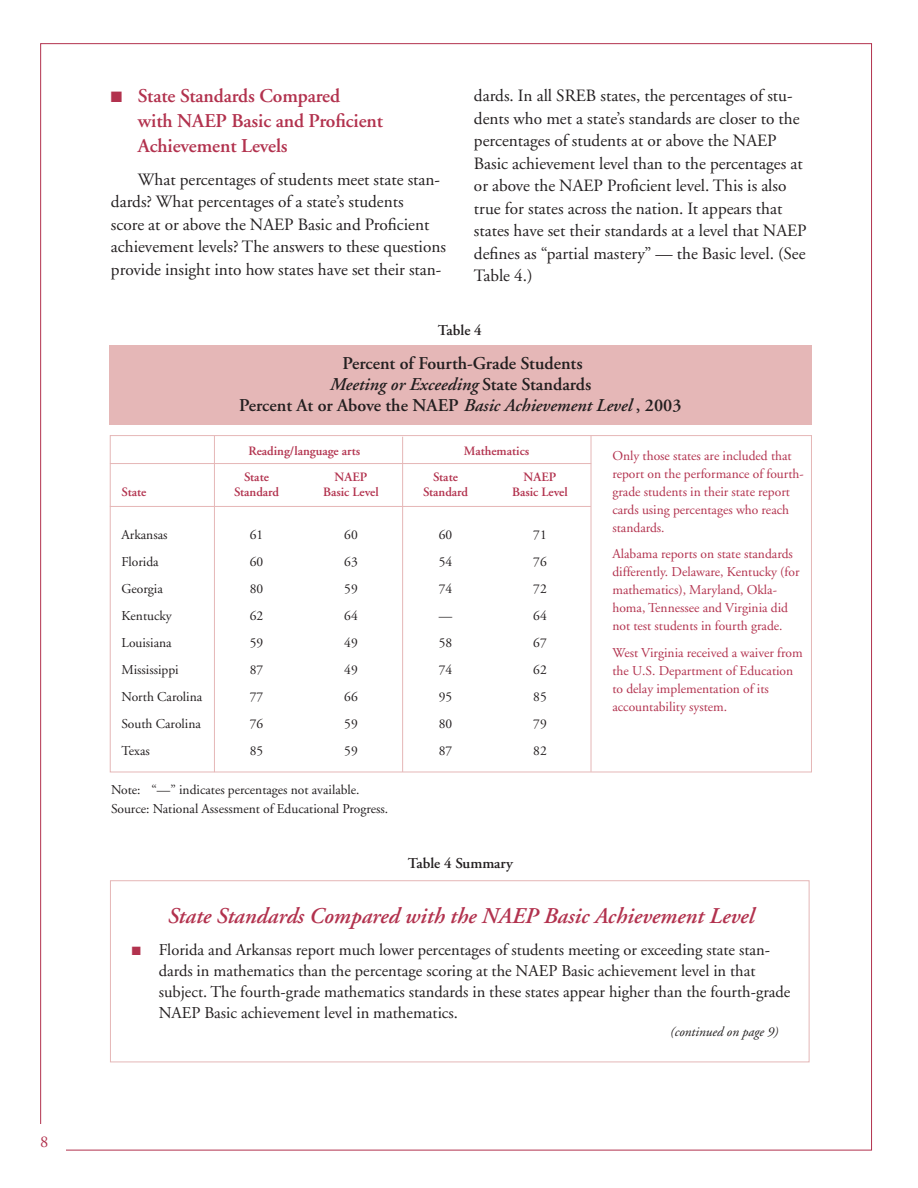
<style>
.page{position:relative;width:918px;height:1188px;background:#fff}
.page>*{position:absolute;margin:0;border:0;box-sizing:border-box;transform-origin:0 0}
.t1{font:italic 600 22.5px "Adobe Garamond";color:#b2324e}
.t2{font:600 19.5px/24.5px "Adobe Garamond";letter-spacing:-.005em;color:#b2324e}
.t3{font:600 18px/21px "Adobe Garamond";color:#231f20;text-align:center}
.t4{font:17.25px/22.5px "Adobe Garamond";color:#231f20}
.t5{font:16.5px/21px "Adobe Garamond";color:#231f20}
.t6{font:16.5px "Adobe Garamond";color:#b2324e}
.t7{font:600 15px "Adobe Garamond";color:#231f20}
.t8{font:13.5px/18px "Adobe Garamond";color:#b2324e}
.t9{font:13.5px/19.5px "Adobe Garamond";color:#231f20}
.t10{font:italic 13.5px "Adobe Garamond";color:#231f20}
.t11{font:600 12.75px "Adobe Garamond";color:#b2324e}
.s1{font-style:italic}
.s2{color:#b2324e}
</style>
<div class="page">
<div style="left:109px;top:345px;width:703px;height:80px;background:#e5b7b7"></div>
<hr style="left:110px;top:506px;width:481px;height:1px;background:#e5b7b7">
<hr style="left:591px;top:436px;width:1px;height:336px;background:#e5b7b7">
<hr style="left:110px;top:463px;width:481px;height:1px;background:#e5b7b7">
<hr style="left:402px;top:437px;width:1px;height:335px;background:#e5b7b7">
<hr style="left:214px;top:436px;width:1px;height:336px;background:#e5b7b7">
<div style="left:110px;top:880px;width:699px;height:182px;border:1px solid #e5b7b7"></div>
<p class="t6" style="left:40px;top:1136px;width:10px">8</p>
<p class="t2" style="left:138px;top:86px;width:247px;text-indent:-27px">■ State Standards Compared<br>with NAEP Basic and Proficient<br>Achievement Levels</p>
<p class="t4" style="left:111px;top:170px;width:337px;text-indent:27px">What percentages of students meet state stan&shy;dards? What percentages of a state’s students<br>score at or above the NAEP Basic and Proficient achievement levels? The answers to these questions provide insight into how states have set their stan-</p>
<p class="t4" style="left:474px;top:86px;width:334px">dards. In all SREB states, the percentages of stu&shy;dents who met a state’s standards are closer to the percentages of students at or above the NAEP Basic achievement level than to the percentages at or above the NAEP Proficient level. This is also true for states across the nation. It appears that states have set their standards at a level that NAEP defines as “partial mastery” — the Basic level. (See Table 4.)</p>
<p class="t7" style="left:438px;top:324px;width:45px">Table 4</p>
<p class="t3" style="left:239px;top:355px;width:444px">Percent of Fourth-Grade Students<br><span class="s1">Meeting or Exceeding</span> State Standards<br>Percent At or Above the NAEP <span class="s1">Basic Achievement Level</span> , 2003</p>
<p class="t11" style="left:249px;top:445px;width:113px">Reading/language arts</p>
<p class="t11" style="left:464px;top:445px;width:67px">Mathematics</p>
<p class="t11" style="left:244px;top:472px;width:26px">State</p>
<p class="t11" style="left:335px;top:472px;width:34px">NAEP</p>
<p class="t11" style="left:433px;top:472px;width:26px">State</p>
<p class="t11" style="left:524px;top:472px;width:34px">NAEP</p>
<p class="t8" style="left:612px;top:448px;width:193px">Only those states are included that report on the performance of fourth&shy;grade students in their state report cards using percentages who reach standards.</p>
<p class="t8" style="left:612px;top:546px;width:189px">Alabama reports on state standards differently. Delaware, Kentucky (for mathematics), Maryland, Okla&shy;homa, Tennessee and Virginia did not test students in fourth grade.</p>
<p class="t8" style="left:612px;top:645px;width:192px">West Virginia received a waiver from the U.S. Department of Education to delay implementation of its accountability system.</p>
<p class="t11" style="left:122px;top:487px;width:26px">State</p>
<p class="t11" style="left:234px;top:487px;width:46px">Standard</p>
<p class="t11" style="left:323px;top:487px;width:57px">Basic Level</p>
<p class="t11" style="left:423px;top:487px;width:46px">Standard</p>
<p class="t11" style="left:512px;top:487px;width:57px">Basic Level</p>
<p class="t9" style="left:122px;top:526px;width:48px">Arkansas</p>
<p class="t9" style="left:250px;top:526px;width:15px">61</p>
<p class="t9" style="left:344px;top:526px;width:15px">60</p>
<p class="t9" style="left:439px;top:526px;width:15px">60</p>
<p class="t9" style="left:533px;top:526px;width:15px">71</p>
<p class="t9" style="left:122px;top:553px;width:39px">Florida</p>
<p class="t9" style="left:250px;top:553px;width:15px">60</p>
<p class="t9" style="left:344px;top:553px;width:15px">63</p>
<p class="t9" style="left:439px;top:553px;width:15px">54</p>
<p class="t9" style="left:533px;top:553px;width:15px">76</p>
<p class="t9" style="left:122px;top:580px;width:43px">Georgia</p>
<p class="t9" style="left:250px;top:580px;width:15px">80</p>
<p class="t9" style="left:344px;top:580px;width:15px">59</p>
<p class="t9" style="left:439px;top:580px;width:15px">74</p>
<p class="t9" style="left:533px;top:580px;width:15px">72</p>
<p class="t9" style="left:122px;top:607px;width:52px">Kentucky</p>
<p class="t9" style="left:250px;top:607px;width:15px">62</p>
<p class="t9" style="left:344px;top:607px;width:15px">64</p>
<p class="t9" style="left:439px;top:607px;width:15px">—</p>
<p class="t9" style="left:533px;top:607px;width:15px">64</p>
<p class="t9" style="left:122px;top:634px;width:52px">Louisiana</p>
<p class="t9" style="left:250px;top:634px;width:15px">59</p>
<p class="t9" style="left:344px;top:634px;width:15px">49</p>
<p class="t9" style="left:439px;top:634px;width:15px">58</p>
<p class="t9" style="left:533px;top:634px;width:15px">67</p>
<p class="t9" style="left:122px;top:661px;width:59px">Mississippi</p>
<p class="t9" style="left:250px;top:661px;width:15px">87</p>
<p class="t9" style="left:344px;top:661px;width:15px">49</p>
<p class="t9" style="left:439px;top:661px;width:15px">74</p>
<p class="t9" style="left:533px;top:661px;width:15px">62</p>
<p class="t9" style="left:122px;top:688px;width:82px">North Carolina</p>
<p class="t9" style="left:250px;top:688px;width:15px">77</p>
<p class="t9" style="left:344px;top:688px;width:15px">66</p>
<p class="t9" style="left:439px;top:688px;width:15px">95</p>
<p class="t9" style="left:533px;top:688px;width:15px">85</p>
<p class="t9" style="left:122px;top:715px;width:81px">South Carolina</p>
<p class="t9" style="left:250px;top:715px;width:15px">76</p>
<p class="t9" style="left:344px;top:715px;width:15px">59</p>
<p class="t9" style="left:439px;top:715px;width:15px">80</p>
<p class="t9" style="left:533px;top:715px;width:15px">79</p>
<p class="t9" style="left:122px;top:742px;width:30px">Texas</p>
<p class="t9" style="left:250px;top:742px;width:15px">85</p>
<p class="t9" style="left:344px;top:742px;width:15px">59</p>
<p class="t9" style="left:439px;top:742px;width:15px">87</p>
<p class="t9" style="left:533px;top:742px;width:15px">82</p>
<p class="t9" style="left:111px;top:781px;width:279px">Note: “—” indicates percentages not available.<br>Source: National Assessment of Educational Progress.</p>
<p class="t7" style="left:408px;top:857px;width:106px">Table 4 Summary</p>
<h1 class="t1" style="left:167px;top:907px;width:588px">State Standards Compared with the NAEP Basic Achievement Level</h1>
<p class="t5" style="left:159px;top:941px;width:633px;text-indent:-27px"><span class="s2">■</span> Florida and Arkansas report much lower percentages of students meeting or exceeding state stan&shy;dards in mathematics than the percentage scoring at the NAEP Basic achievement level in that subject. The fourth-grade mathematics standards in these states appear higher than the fourth-grade NAEP Basic achievement level in mathematics.</p>
<p class="t10" style="left:670px;top:1026px;width:110px">(continued on page 9)</p>
</div>
